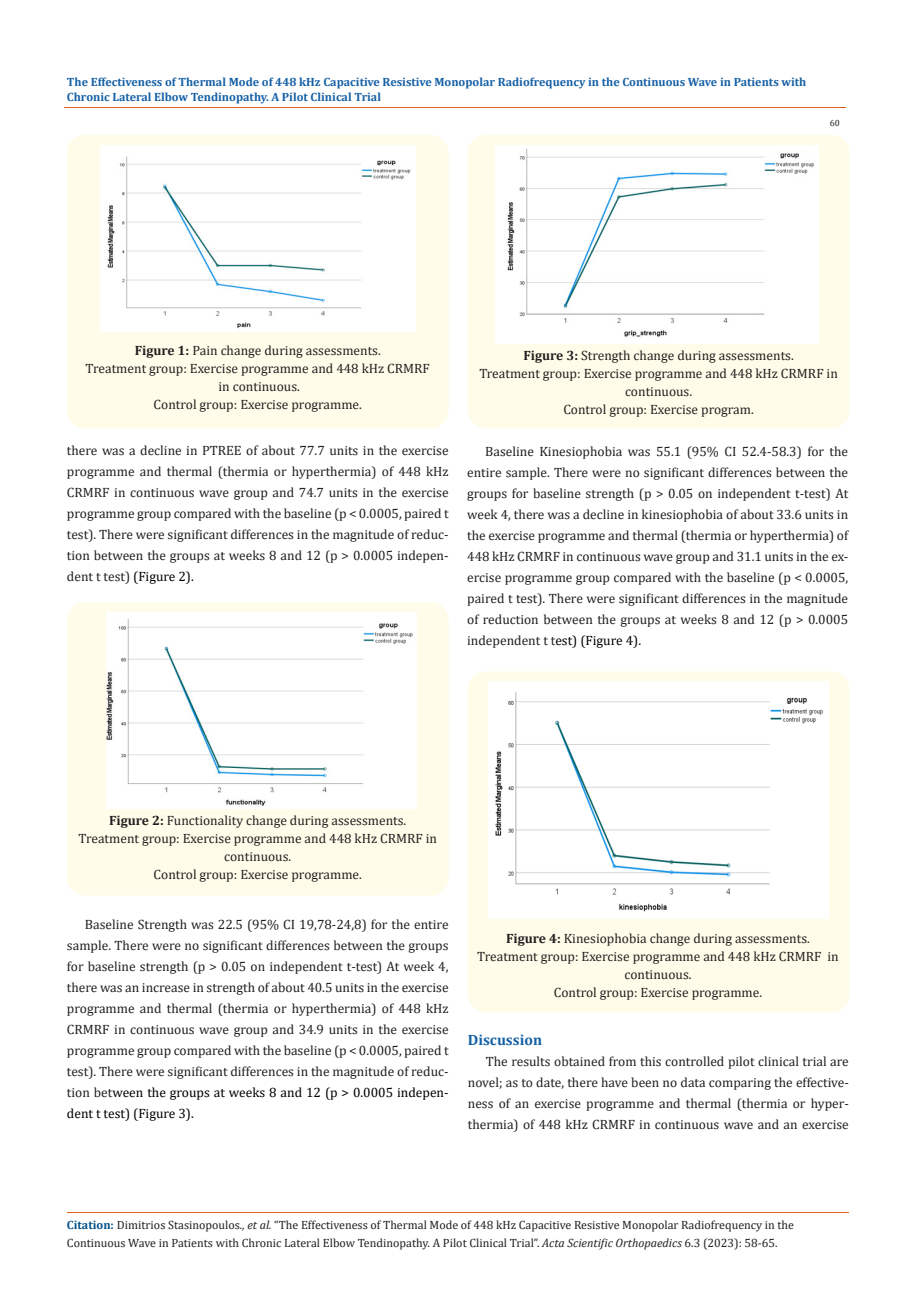
<style>
.page{position:relative;width:917px;height:1296px;background:#fff}
.page>*{position:absolute;margin:0;border:0;box-sizing:border-box;transform-origin:0 0}
.t1{font:700 15px "Cambria";color:#1560a6}
.t2{font:13.5px/21px "Cambria";color:#231f20;text-align:center}
.t3{font:12px/18px "Cambria";color:#231f20}
.t4{font:700 12px/15px "Cambria";color:#1560a6}
.t5{font:9px "Cambria";color:#231f20}
.s1{font-weight:700}
.s2{color:#000}
.s3{font-weight:700;color:#035089}
.s4{font-style:italic}
</style>
<div class="page">
<div style="left:67px;top:135px;width:381px;height:293px;background:#fffde9;border-radius:18px"></div>
<img style="left:100px;top:146px;width:315px;height:185px">
<div style="left:67px;top:602px;width:381px;height:294px;background:#fffde9;border-radius:18px"></div>
<img style="left:107px;top:613px;width:309px;height:196px">
<div style="left:468px;top:135px;width:381px;height:293px;background:#fffde9;border-radius:18px"></div>
<img style="left:495px;top:146px;width:323px;height:198px">
<div style="left:468px;top:671px;width:381px;height:341px;background:#fffde9;border-radius:18px"></div>
<div style="left:488px;top:682px;width:340px;height:237px;background:#fff"></div>
<hr style="left:64px;top:108px;width:781px;height:1px;background:#e05d1a">
<hr style="left:67px;top:1212px;width:781px;height:1px;background:#e05d1a">
<p class="t4" style="left:67px;top:74px;width:741px">The Effectiveness of Thermal Mode of 448 kHz Capacitive Resistive Monopolar Radiofrequency in the Continuous Wave in Patients with<br>Chronic Lateral Elbow Tendinopathy. A Pilot Clinical Trial</p>
<p class="t5" style="left:829px;top:118px;width:11px">60</p>
<p class="t2" style="left:135px;top:340px;width:248px"><span class="s1">Figure 1:</span> Pain change during assessments.</p>
<p class="t2" style="left:86px;top:360px;width:346px;line-height:18px">Treatment group: Exercise programme and 448 kHz CRMRF in continuous.</p>
<p class="t2" style="left:153px;top:394px;width:210px">Control group: Exercise programme.</p>
<p class="t2" style="left:67px;top:440px;width:383px;text-align:justify">there was a decline in PTREE of about 77.7 units in the exercise programme and thermal (thermia or hyperthermia) of 448 kHz CRMRF in continuous wave group and 74.7 units in the exercise programme group compared with the baseline (p &lt; 0.0005, paired t test). There were significant differences in the magnitude of reduc&shy;tion between the groups at weeks 8 and 12 (p &gt; 0.0005 indepen&shy;dent t test) <span class="s2">(Figure 2).</span></p>
<p class="t2" style="left:523px;top:345px;width:272px"><span class="s1">Figure 3:</span> Strength change during assessments.</p>
<p class="t2" style="left:479px;top:364px;width:360px;line-height:18px">Treatment group: Exercise programme and 448 kHz CRMRF in continuous.</p>
<p class="t2" style="left:563px;top:399px;width:192px">Control group: Exercise program.</p>
<p class="t2" style="left:467px;top:441px;width:382px;text-align:justify;text-indent:18px">Baseline Kinesiophobia was 55.1 (95% CI 52.4-58.3) for the entire sample. There were no significant differences between the groups for baseline strength (p &gt; 0.05 on independent t-test) At week 4, there was a decline in kinesiophobia of about 33.6 units in the exercise programme and thermal (thermia or hyperthermia) of 448 kHz CRMRF in continuous wave group and 31.1 units in the ex&shy;ercise programme group compared with the baseline (p &lt; 0.0005, paired t test). There were significant differences in the magnitude of reduction between the groups at weeks 8 and 12 (p &gt; 0.0005 independent t t<span class="s2">est) (Figure 4).</span></p>
<p class="t2" style="left:109px;top:810px;width:299px"><span class="s1">Figure 2:</span> Functionality change during assessments.</p>
<p class="t2" style="left:78px;top:830px;width:360px;line-height:18px">Treatment group: Exercise programme and 448 kHz CRMRF in continuous.</p>
<p class="t2" style="left:153px;top:864px;width:210px">Control group: Exercise programme.</p>
<p class="t2" style="left:67px;top:914px;width:383px;text-align:justify;text-indent:18px">Baseline Strength was 22.5 (95% CI 19,78-24,8) for the entire sample. There were no significant differences between the groups for baseline strength (p &gt; 0.05 on independent t-test) At week 4, there was an increase in strength of about 40.5 units in the exercise programme and thermal (thermia or hyperthermia) of 448 kHz CRMRF in continuous wave group and 34.9 units in the exercise programme group compared with the baseline (p &lt; 0.0005, paired t test). There were significant differences in the magnitude of reduc&shy;tion bet<span class="s2">ween the groups at weeks 8 and 12 (p &gt; 0.0005 indepen&shy;dent t test) (Figure 3).</span></p>
<p class="t2" style="left:506px;top:927px;width:305px"><span class="s1">Figure 4:</span> Kinesiophobia change during assessments.</p>
<p class="t2" style="left:477px;top:947px;width:363px;line-height:18px">Treatment group: Exercise programme and 448 kHz CRMRF in continuous.</p>
<p class="t2" style="left:554px;top:981px;width:210px">Control group: Exercise programme.</p>
<p class="t1" style="left:468px;top:1029px;width:76px">Discussion</p>
<p class="t2" style="left:468px;top:1051px;width:382px;text-align:justify;text-indent:18px">The results obtained from this controlled pilot clinical trial are novel; as to date, there have been no data comparing the effective&shy;ness of an exercise programme and thermal (thermia or hyper&shy;thermia) of 448 kHz CRMRF in continuous wave and an exercise</p>
<p class="t3" style="left:67px;top:1216px;width:728px"><span class="s3">Citation:</span> Dimitrios Stasinopoulos<span class="s4">., et al.</span> “The Effectiveness of Thermal Mode of 448 kHz Capacitive Resistive Monopolar Radiofrequency in the<br>Continuous Wave in Patients with Chronic Lateral Elbow Tendinopathy. A Pilot Clinical Trial”. <span class="s4">Acta Scientific Orthopaedics</span> 6.3 (2023): 58-65.</p>
</div>
